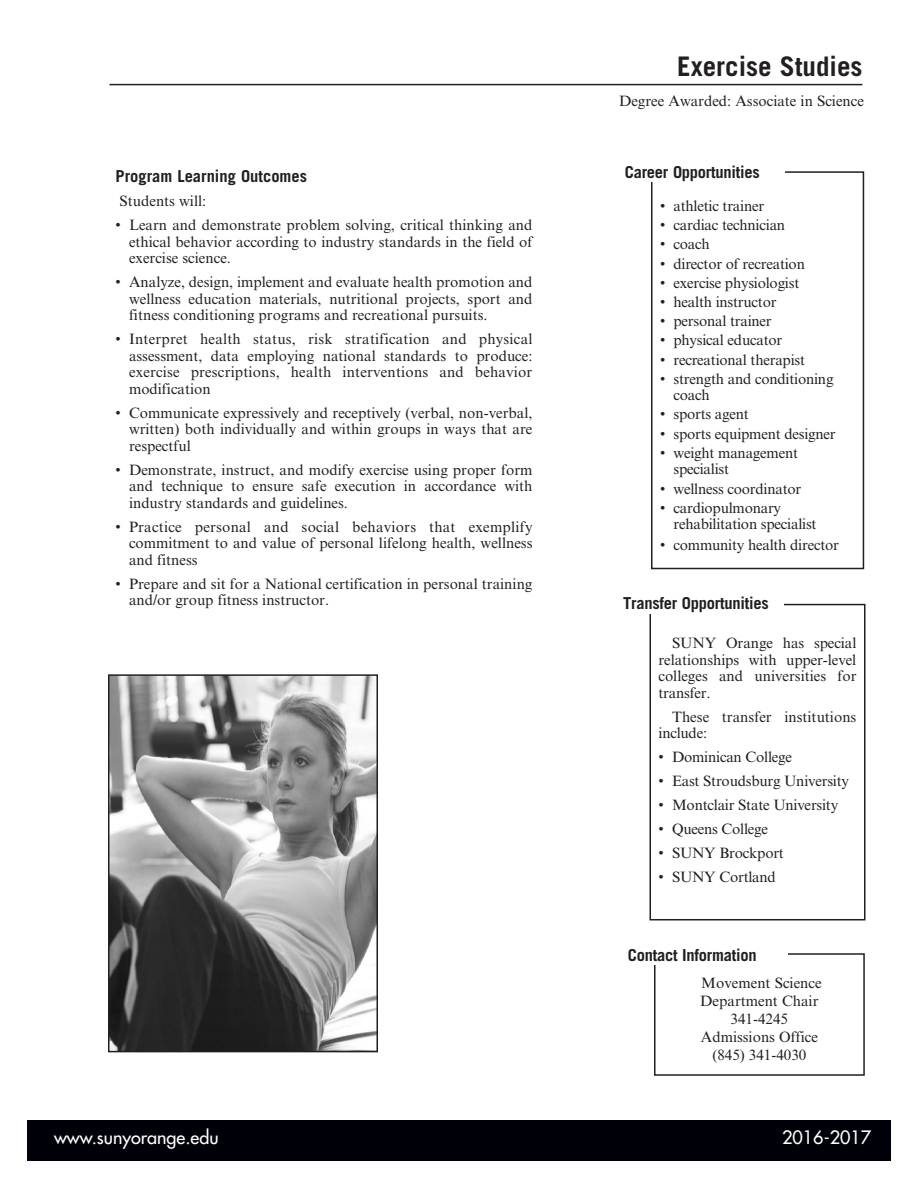
<style>
.page{position:relative;width:918px;height:1188px;background:#fff}
.page>*{position:absolute;margin:0;border:0;box-sizing:border-box;transform-origin:0 0}
.Body{font:700 27px "Trade Gothic";color:#231f20}
.t1{font:18px "Futura";color:#fff}
.Body-2{font:700 16.5px "Trade Gothic";color:#231f20}
.Italics{font:700 16.5px "Trade Gothic";letter-spacing:-.015em;color:#231f20}
.Indented_List{font:15px/16.5px "Times NRMT";letter-spacing:-.015em;color:#231f20;text-align:justify}
.Body-3{font:15px/16.5px "Times NRMT";color:#231f20;text-align:justify}
.courses{font:15px "Times NRMT";color:#231f20}
</style>
<div class="page">
<div style="left:27px;top:1120px;width:864px;height:41px;background:#000008"></div>
<hr style="left:110px;top:84px;width:752px;height:1px;background:#231f20">
<div style="left:651px;top:171px;width:213px;height:398px;border:2px solid #231f20"></div>
<div style="left:623px;top:160px;width:162px;height:22px;background:#fff"></div>
<div style="left:650px;top:604px;width:216px;height:316px;border:2px solid #231f20"></div>
<div style="left:622px;top:592px;width:162px;height:22px;background:#fff"></div>
<div style="left:654px;top:953px;width:211px;height:123px;border:2px solid #231f20"></div>
<div style="left:626px;top:943px;width:162px;height:22px;background:#fff"></div>
<img style="left:111px;top:677px;width:264px;height:372px">
<div style="left:108px;top:674px;width:270px;height:378px;border:2px solid #231f20"></div>
<p class="Body" style="left:677px;top:50px;width:187px">Exercise Studies</p>
<p class="Body-2" style="left:116px;top:166px;width:193px">Program Learning Outcomes</p>
<p class="Indented_List" style="left:120px;top:193px;width:88px">Students will:</p>
<p class="Indented_List" style="left:129px;top:217px;width:405px;text-indent:-14px">• Learn and demonstrate problem solving, critical thinking and ethical behavior according to industry standards in the field of exercise science.</p>
<p class="Indented_List" style="left:129px;top:274px;width:405px;text-indent:-14px">• Analyze, design, implement and evaluate health promotion and wellness education materials, nutritional projects, sport and fitness conditioning programs and recreational pursuits.</p>
<p class="Indented_List" style="left:129px;top:331px;width:405px;text-indent:-14px">• Interpret health status, risk stratification and physical assessment, data employing national standards to produce: exercise prescriptions, health interventions and behavior modification</p>
<p class="Indented_List" style="left:129px;top:404px;width:405px;text-indent:-14px">• Communicate expressively and receptively (verbal, non-verbal, written) both individually and within groups in ways that are respectful</p>
<p class="Indented_List" style="left:129px;top:461px;width:405px;text-indent:-14px">• Demonstrate, instruct, and modify exercise using proper form and technique to ensure safe execution in accordance with industry standards and guidelines.</p>
<p class="Indented_List" style="left:129px;top:518px;width:405px;text-indent:-14px">• Practice personal and social behaviors that exemplify commitment to and value of personal lifelong health, wellness and fitness</p>
<p class="Indented_List" style="left:129px;top:575px;width:405px;text-indent:-14px">• Prepare and sit for a National certification in personal training and/or group fitness instructor.</p>
<p class="Indented_List" style="left:619px;top:93px;width:246px">Degree Awarded: Associate in Science</p>
<p class="Body-2" style="left:625px;top:162px;width:137px">Career Opportunities</p>
<p class="Indented_List" style="left:660px;top:198px;width:106px">• athletic trainer</p>
<p class="Indented_List" style="left:660px;top:217px;width:127px">• cardiac technician</p>
<p class="Indented_List" style="left:660px;top:236px;width:51px">• coach</p>
<p class="Indented_List" style="left:660px;top:255px;width:146px">• director of recreation</p>
<p class="Indented_List" style="left:660px;top:274px;width:141px">• exercise physiologist</p>
<p class="Indented_List" style="left:660px;top:294px;width:118px">• health instructor</p>
<p class="Indented_List" style="left:660px;top:313px;width:113px">• personal trainer</p>
<p class="Indented_List" style="left:660px;top:332px;width:124px">• physical educator</p>
<p class="Indented_List" style="left:660px;top:351px;width:147px">• recreational therapist</p>
<p class="Indented_List" style="left:674px;top:370px;width:162px;text-indent:-14px">• strength and conditioning coach</p>
<p class="Indented_List" style="left:660px;top:406px;width:90px">• sports agent</p>
<p class="Indented_List" style="left:660px;top:425px;width:177px">• sports equipment designer</p>
<p class="Indented_List" style="left:674px;top:445px;width:126px;text-indent:-14px">• weight management specialist</p>
<p class="Indented_List" style="left:660px;top:480px;width:143px">• wellness coordinator</p>
<p class="Indented_List" style="left:674px;top:499px;width:145px;text-indent:-14px">• cardiopulmonary rehabilitation specialist</p>
<p class="Indented_List" style="left:660px;top:537px;width:181px">• community health director</p>
<p class="Italics" style="left:623px;top:593px;width:147px">Transfer Opportunities</p>
<p class="Body-3" style="left:658px;top:635px;width:200px;text-indent:14px">SUNY Orange has special relationships with upper-level colleges and universities for transfer.</p>
<p class="Body-3" style="left:658px;top:708px;width:199px;text-indent:14px">These transfer institutions include:</p>
<p class="Indented_List" style="left:658px;top:749px;width:135px">• Dominican College</p>
<p class="Indented_List" style="left:658px;top:773px;width:192px">• East Stroudsburg University</p>
<p class="Indented_List" style="left:658px;top:797px;width:181px">• Montclair State University</p>
<p class="Indented_List" style="left:658px;top:821px;width:111px">• Queens College</p>
<p class="Indented_List" style="left:658px;top:845px;width:127px">• SUNY Brockport</p>
<p class="Indented_List" style="left:658px;top:869px;width:119px">• SUNY Cortland</p>
<p class="Italics" style="left:628px;top:945px;width:130px">Contact Information</p>
<p class="courses" style="left:701px;top:974px;width:122px">Movement Science</p>
<p class="courses" style="left:700px;top:992px;width:120px">Department Chair</p>
<p class="courses" style="left:731px;top:1010px;width:59px">341-4245</p>
<p class="courses" style="left:701px;top:1028px;width:119px">Admissions Office</p>
<p class="courses" style="left:712px;top:1046px;width:96px">(845) 341-4030</p>
<p class="t1" style="left:54px;top:1126px;width:166px">www.sunyorange.edu</p>
<p class="t1" style="left:782px;top:1126px;width:91px">2016-2017</p>
</div>
